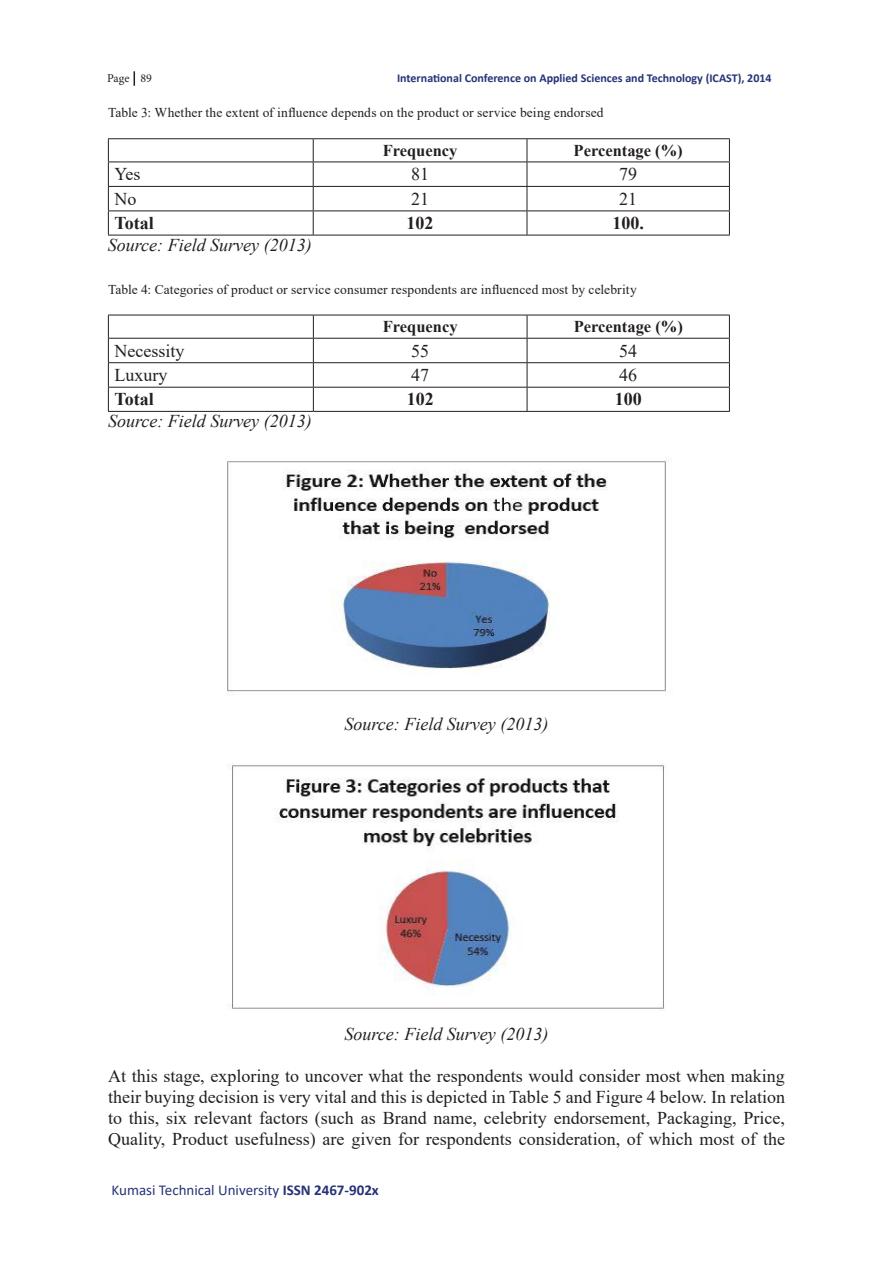
<style>
.page{position:relative;width:893px;height:1263px;background:#fff}
.page>*{position:absolute;margin:0;border:0;box-sizing:border-box;transform-origin:0 0}
.t1{font:18px/21px "Times New Roman";color:#241f1f;text-align:justify}
.t2{font:italic 18px "Times New Roman";color:#241f1f}
.t3{font:700 18px "Times New Roman";color:#241f1f}
.t4{font:700 16.5px "Times New Roman";color:#241f1f}
.t5{font:15px "Calibri";color:#263377}
.t6{font:13.5px "Times New Roman";letter-spacing:.01em;color:#241f1f}
.t7{font:700 12px "Calibri";color:#263377}
.t8{font:12px "Minion Pro";letter-spacing:-.005em;color:#241f1f}
.s1{font-weight:700}
</style>
<div class="page">
<svg style="left:134px;top:71px;width:1px;height:15px"></svg>
<hr style="left:108px;top:138px;width:205px;height:1px;background:#241f1f">
<hr style="left:313px;top:138px;width:214px;height:1px;background:#241f1f">
<hr style="left:527px;top:138px;width:203px;height:1px;background:#241f1f">
<hr style="left:108px;top:162px;width:205px;height:1px;background:#241f1f">
<hr style="left:313px;top:162px;width:214px;height:1px;background:#241f1f">
<hr style="left:527px;top:162px;width:203px;height:1px;background:#241f1f">
<hr style="left:108px;top:186px;width:205px;height:1px;background:#241f1f">
<hr style="left:313px;top:186px;width:214px;height:1px;background:#241f1f">
<hr style="left:527px;top:186px;width:203px;height:1px;background:#241f1f">
<hr style="left:108px;top:210px;width:205px;height:1px;background:#241f1f">
<svg style="left:108px;top:139px;width:1px;height:96px"></svg>
<hr style="left:313px;top:210px;width:214px;height:1px;background:#241f1f">
<svg style="left:313px;top:139px;width:1px;height:96px"></svg>
<hr style="left:527px;top:210px;width:203px;height:1px;background:#241f1f">
<svg style="left:527px;top:139px;width:1px;height:96px"></svg>
<svg style="left:729px;top:139px;width:1px;height:96px"></svg>
<hr style="left:108px;top:235px;width:205px;height:1px;background:#241f1f">
<hr style="left:313px;top:235px;width:214px;height:1px;background:#241f1f">
<hr style="left:527px;top:235px;width:203px;height:1px;background:#241f1f">
<hr style="left:108px;top:315px;width:205px;height:1px;background:#241f1f">
<hr style="left:313px;top:315px;width:214px;height:1px;background:#241f1f">
<hr style="left:527px;top:315px;width:203px;height:1px;background:#241f1f">
<hr style="left:108px;top:338px;width:205px;height:1px;background:#241f1f">
<hr style="left:313px;top:338px;width:214px;height:1px;background:#241f1f">
<hr style="left:527px;top:338px;width:203px;height:1px;background:#241f1f">
<hr style="left:108px;top:362px;width:205px;height:1px;background:#241f1f">
<hr style="left:313px;top:362px;width:214px;height:1px;background:#241f1f">
<hr style="left:527px;top:362px;width:203px;height:1px;background:#241f1f">
<hr style="left:108px;top:387px;width:205px;height:1px;background:#241f1f">
<svg style="left:108px;top:315px;width:1px;height:96px"></svg>
<hr style="left:313px;top:387px;width:214px;height:1px;background:#241f1f">
<svg style="left:313px;top:315px;width:1px;height:96px"></svg>
<hr style="left:527px;top:387px;width:203px;height:1px;background:#241f1f">
<svg style="left:527px;top:315px;width:1px;height:96px"></svg>
<svg style="left:729px;top:315px;width:1px;height:96px"></svg>
<hr style="left:108px;top:411px;width:205px;height:1px;background:#241f1f">
<hr style="left:313px;top:411px;width:214px;height:1px;background:#241f1f">
<hr style="left:527px;top:411px;width:203px;height:1px;background:#241f1f">
<img style="left:226px;top:460px;width:446px;height:235px">
<img style="left:226px;top:762px;width:439px;height:248px">
<p class="t8" style="left:107px;top:70px;width:46px">Page 89</p>
<p class="t7" style="left:397px;top:69px;width:376px">International Conference on Applied Sciences and Technology (ICAST), 2014</p>
<p class="t6" style="left:108px;top:103px;width:497px">Table 3: Whether the extent of influence depends on the product or service being endorsed</p>
<p class="t4" style="left:383px;top:138px;width:76px">Frequency</p>
<p class="t4" style="left:574px;top:138px;width:111px">Percentage (%)</p>
<p class="t1" style="left:114px;top:163px;width:28px">Yes</p>
<p class="t1" style="left:411px;top:163px;width:19px">81</p>
<p class="t1" style="left:619px;top:163px;width:19px">79</p>
<p class="t1" style="left:114px;top:188px;width:23px">No</p>
<p class="t1" style="left:411px;top:188px;width:19px">21</p>
<p class="t1" style="left:619px;top:188px;width:19px">21</p>
<p class="t3" style="left:114px;top:210px;width:41px">Total</p>
<p class="t3" style="left:407px;top:210px;width:28px">102</p>
<p class="t3" style="left:612px;top:210px;width:33px">100.</p>
<p class="t2" style="left:108px;top:233px;width:205px">Source: Field Survey (2013)</p>
<p class="t6" style="left:108px;top:280px;width:530px">Table 4: Categories of product or service consumer respondents are influenced most by celebrity</p>
<p class="t4" style="left:383px;top:315px;width:76px">Frequency</p>
<p class="t4" style="left:574px;top:315px;width:111px">Percentage (%)</p>
<p class="t1" style="left:114px;top:340px;width:71px">Necessity</p>
<p class="t1" style="left:411px;top:340px;width:19px">55</p>
<p class="t1" style="left:619px;top:340px;width:19px">54</p>
<p class="t1" style="left:114px;top:364px;width:54px">Luxury</p>
<p class="t1" style="left:411px;top:364px;width:19px">47</p>
<p class="t1" style="left:619px;top:364px;width:19px">46</p>
<p class="t3" style="left:114px;top:386px;width:41px">Total</p>
<p class="t3" style="left:407px;top:386px;width:28px">102</p>
<p class="t3" style="left:615px;top:386px;width:28px">100</p>
<p class="t2" style="left:108px;top:409px;width:205px">Source: Field Survey (2013)</p>
<p class="t2" style="left:345px;top:711px;width:205px">Source: Field Survey (2013)</p>
<p class="t2" style="left:345px;top:1021px;width:205px">Source: Field Survey (2013)</p>
<p class="t1" style="left:108px;top:1065px;width:678px">At this stage, exploring to uncover what the respondents would consider most when making their buying decision is very vital and this is depicted in Table 5 and Figure 4 below. In relation to this, six relevant factors (such as Brand name, celebrity endorsement, Packaging, Price, Quality, Product usefulness) are given for respondents consideration, of which most of the</p>
<p class="t5" style="left:112px;top:1180px;width:269px">Kumasi Technical University <span class="s1">ISSN 2467-902x</span></p>
</div>
